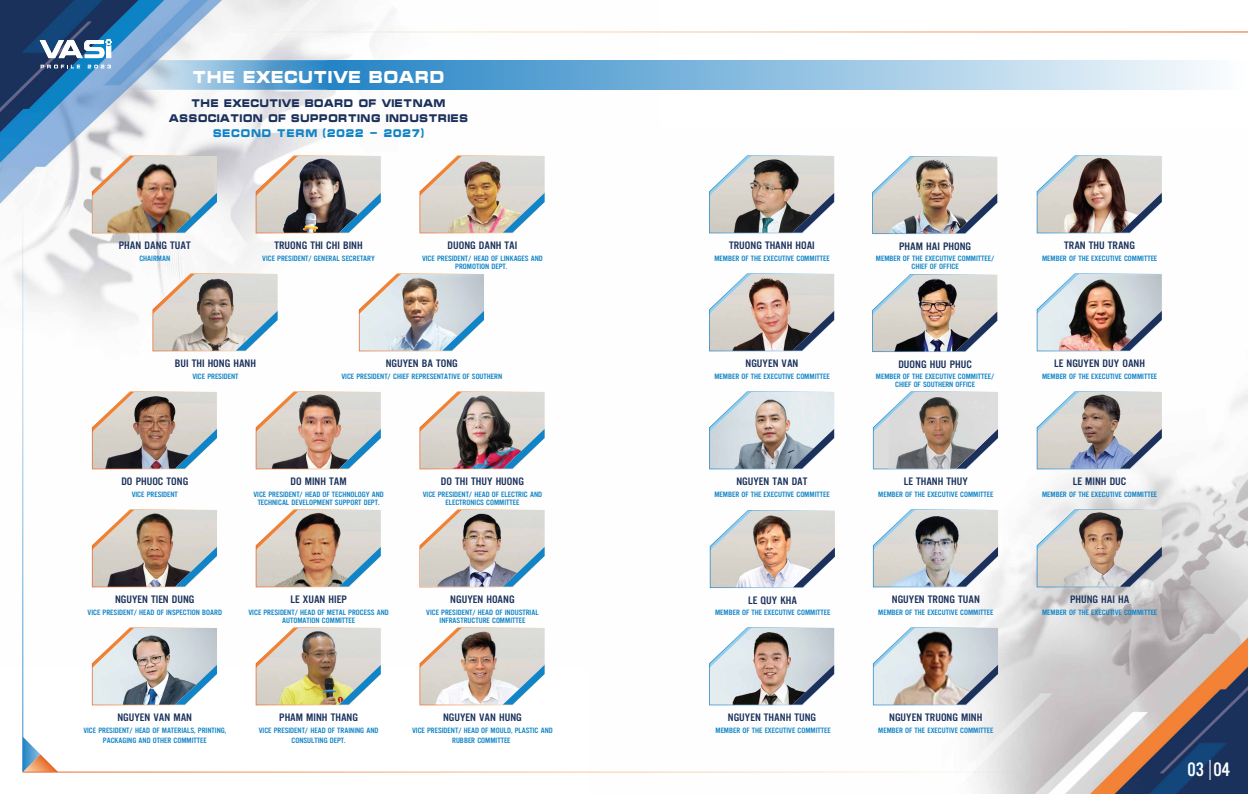
<style>
.page{position:relative;width:1248px;height:794px;background:#fff}
.page>*{position:absolute;margin:0;border:0;box-sizing:border-box;transform-origin:0 0}
.t1{font:20.2px "UTM Alter Gothic";color:#fff}
.t2{font:16.8px "UTM Micra";color:#fff;scale:.83 1}
.t3{font:11.3px "UTM Alter Gothic";color:#1b315c;scale:1.1 1}
.t4{font:10.8px/15px "UTM Micra";color:#1b315c;text-align:center;scale:.83 1}
.t5{font:10.8px "UTM Micra";letter-spacing:.03em;color:#1084c7;scale:.83 1}
.t6{font:8px/8px "UTM Alter Gothic";color:#1084c7;text-align:center;scale:1.1 1}
.s1{font-size:30.2px}
</style>
<div class="page">
<img style="left:590px;top:157px;width:657px;height:637px">
<img style="left:0;top:0;width:659px;height:668px">
<svg style="left:40px;top:39px;width:72px;height:19px"></svg>
<svg style="left:41px;top:65px;width:39px;height:3px"></svg>
<svg style="left:88px;top:65px;width:23px;height:3px"></svg>
<svg style="left:122px;top:60px;width:205px;height:30px;background:#80b3d9"></svg>
<div style="left:327px;top:60px;width:916px;height:30px;background:linear-gradient(to right,#2383c5,#fcfdfe)"></div>
<hr style="left:23px;top:771px;width:1017px;height:1px;background:#fff">
<hr style="left:22px;top:193px;width:1px;height:579px;background:#fff">
<svg style="left:23px;top:736px;width:35px;height:36px"></svg>
<hr style="left:231px;top:31px;width:1016px;height:1px;background:#fff">
<img style="left:872px;top:156px;width:125px;height:78px">
<img style="left:92px;top:509px;width:126px;height:78px">
<img style="left:92px;top:391px;width:126px;height:78px">
<img style="left:709px;top:155px;width:125px;height:78px">
<img style="left:872px;top:274px;width:125px;height:78px">
<img style="left:256px;top:391px;width:125px;height:78px">
<img style="left:419px;top:391px;width:126px;height:78px">
<img style="left:419px;top:509px;width:126px;height:78px">
<img style="left:709px;top:510px;width:126px;height:78px">
<svg style="left:152px;top:273px;width:126px;height:78px;background:#c4bfb8"></svg>
<img style="left:359px;top:273px;width:125px;height:78px">
<img style="left:256px;top:155px;width:125px;height:78px">
<img style="left:419px;top:155px;width:126px;height:78px">
<img style="left:92px;top:155px;width:126px;height:78px">
<img style="left:1036px;top:391px;width:126px;height:78px">
<svg style="left:1036px;top:509px;width:126px;height:78px;background:#c4beb9"></svg>
<svg style="left:872px;top:391px;width:126px;height:78px"></svg>
<img style="left:888px;top:392px;width:99px;height:76px">
<svg style="left:872px;top:509px;width:126px;height:78px;background:#bec1c2"></svg>
<img style="left:872px;top:627px;width:126px;height:78px">
<img style="left:419px;top:627px;width:126px;height:78px">
<img style="left:709px;top:391px;width:125px;height:78px">
<svg style="left:709px;top:627px;width:125px;height:78px;background:#bfbfc1"></svg>
<img style="left:256px;top:509px;width:125px;height:78px">
<img style="left:92px;top:627px;width:126px;height:78px">
<img style="left:1036px;top:155px;width:126px;height:78px">
<img style="left:1036px;top:273px;width:126px;height:78px">
<img style="left:256px;top:627px;width:125px;height:78px">
<img style="left:709px;top:273px;width:125px;height:78px">
<h2 class="t2" style="left:192px;top:63px;width:306px">THE EXECUTIVE BOARD</h2>
<h3 class="t4" style="left:169px;top:94px;width:362px">THE EXECUTIVE BOARD OF VIETNAM<br>ASSOCIATION OF SUPPORTING INDUSTRIES</h3>
<h3 class="t5" style="left:213px;top:124px;width:257px">SECOND TERM (2022 - 2027)</h3>
<h3 class="t3" style="left:119px;top:238px;width:67px">PHAN DANG TUAT</h3>
<p class="t6" style="left:139px;top:254px;width:30px">CHAIRMAN</p>
<h3 class="t3" style="left:274px;top:238px;width:82px">TRUONG THI CHI BINH</h3>
<p class="t6" style="left:262px;top:254px;width:104px">VICE PRESIDENT/ GENERAL SECRETARY</p>
<h3 class="t3" style="left:447px;top:238px;width:65px">DUONG DANH TAI</h3>
<p class="t6" style="left:422px;top:254px;width:111px">VICE PRESIDENT/ HEAD OF LINKAGES AND<br>PROMOTION DEPT.</p>
<h3 class="t3" style="left:729px;top:238px;width:79px">TRUONG THANH HOAI</h3>
<p class="t6" style="left:714px;top:254px;width:106px">MEMBER OF THE EXECUTIVE COMMITTEE</p>
<h3 class="t3" style="left:899px;top:239px;width:67px">PHAM HAI PHONG</h3>
<p class="t6" style="left:875px;top:254px;width:109px">MEMBER OF THE EXECUTIVE COMMITTEE/<br>CHIEF OF OFFICE</p>
<h3 class="t3" style="left:1064px;top:238px;width:66px">TRAN THU TRANG</h3>
<p class="t6" style="left:1041px;top:254px;width:106px">MEMBER OF THE EXECUTIVE COMMITTEE</p>
<h3 class="t3" style="left:175px;top:356px;width:75px">BUI THI HONG HANH</h3>
<p class="t6" style="left:192px;top:371px;width:44px">VICE PRESIDENT</p>
<h3 class="t3" style="left:386px;top:356px;width:67px">NGUYEN BA TONG</h3>
<p class="t6" style="left:341px;top:371px;width:148px">VICE PRESIDENT/ CHIEF REPRESENTATIVE OF SOUTHERN</p>
<h3 class="t3" style="left:745px;top:356px;width:50px">NGUYEN VAN</h3>
<p class="t6" style="left:714px;top:371px;width:106px">MEMBER OF THE EXECUTIVE COMMITTEE</p>
<h3 class="t3" style="left:898px;top:357px;width:68px">DUONG HUU PHUC</h3>
<p class="t6" style="left:875px;top:372px;width:109px">MEMBER OF THE EXECUTIVE COMMITTEE/<br>CHIEF OF SOUTHERN OFFICE</p>
<h3 class="t3" style="left:1054px;top:356px;width:84px">LE NGUYEN DUY OANH</h3>
<p class="t6" style="left:1041px;top:371px;width:106px">MEMBER OF THE EXECUTIVE COMMITTEE</p>
<h3 class="t3" style="left:121px;top:474px;width:62px">DO PHUOC TONG</h3>
<p class="t6" style="left:132px;top:489px;width:44px">VICE PRESIDENT</p>
<h3 class="t3" style="left:290px;top:474px;width:53px">DO MINH TAM</h3>
<p class="t6" style="left:253px;top:489px;width:120px">VICE PRESIDENT/ HEAD OF TECHNOLOGY AND<br>TECHNICAL DEVELOPMENT SUPPORT DEPT.</p>
<h3 class="t3" style="left:441px;top:474px;width:77px">DO THI THUY HUONG</h3>
<p class="t6" style="left:423px;top:489px;width:110px">VICE PRESIDENT/ HEAD OF ELECTRIC AND<br>ELECTRONICS COMMITTEE</p>
<h3 class="t3" style="left:736px;top:474px;width:66px">NGUYEN TAN DAT</h3>
<p class="t6" style="left:714px;top:489px;width:106px">MEMBER OF THE EXECUTIVE COMMITTEE</p>
<h3 class="t3" style="left:903px;top:474px;width:60px">LE THANH THUY</h3>
<p class="t6" style="left:878px;top:489px;width:106px">MEMBER OF THE EXECUTIVE COMMITTEE</p>
<h3 class="t3" style="left:1072px;top:474px;width:50px">LE MINH DUC</h3>
<p class="t6" style="left:1041px;top:489px;width:106px">MEMBER OF THE EXECUTIVE COMMITTEE</p>
<h3 class="t3" style="left:115px;top:592px;width:74px">NGUYEN TIEN DUNG</h3>
<p class="t6" style="left:88px;top:607px;width:124px">VICE PRESIDENT/ HEAD OF INSPECTION BOARD</p>
<h3 class="t3" style="left:290px;top:592px;width:53px">LE XUAN HIEP</h3>
<p class="t6" style="left:248px;top:607px;width:129px">VICE PRESIDENT/ HEAD OF METAL PROCESS AND<br>AUTOMATION COMMITTEE</p>
<h3 class="t3" style="left:450px;top:592px;width:60px">NGUYEN HOANG</h3>
<p class="t6" style="left:426px;top:607px;width:104px">VICE PRESIDENT/ HEAD OF INDUSTRIAL<br>INFRASTRUCTURE COMMITTEE</p>
<h3 class="t3" style="left:748px;top:593px;width:46px">LE QUY KHA</h3>
<p class="t6" style="left:715px;top:608px;width:106px">MEMBER OF THE EXECUTIVE COMMITTEE</p>
<h3 class="t3" style="left:891px;top:592px;width:81px">NGUYEN TRONG TUAN</h3>
<p class="t6" style="left:878px;top:607px;width:106px">MEMBER OF THE EXECUTIVE COMMITTEE</p>
<h3 class="t3" style="left:1069px;top:592px;width:55px">PHUNG HAI HA</h3>
<p class="t6" style="left:1041px;top:607px;width:106px">MEMBER OF THE EXECUTIVE COMMITTEE</p>
<h3 class="t3" style="left:117px;top:710px;width:69px">NGUYEN VAN MAN</h3>
<p class="t6" style="left:83px;top:724px;width:131px;line-height:10px">VICE PRESIDENT/ HEAD OF MATERIALS, PRINTING,<br>PACKAGING AND OTHER COMMITTEE</p>
<h3 class="t3" style="left:279px;top:710px;width:73px">PHAM MINH THANG</h3>
<p class="t6" style="left:259px;top:724px;width:110px;line-height:10px">VICE PRESIDENT/ HEAD OF TRAINING AND<br>CONSULTING DEPT.</p>
<h3 class="t3" style="left:443px;top:710px;width:73px">NGUYEN VAN HUNG</h3>
<p class="t6" style="left:412px;top:724px;width:129px;line-height:10px">VICE PRESIDENT/ HEAD OF MOULD, PLASTIC AND<br>RUBBER COMMITTEE</p>
<h3 class="t3" style="left:728px;top:710px;width:82px">NGUYEN THANH TUNG</h3>
<p class="t6" style="left:715px;top:725px;width:106px">MEMBER OF THE EXECUTIVE COMMITTEE</p>
<h3 class="t3" style="left:889px;top:710px;width:86px">NGUYEN TRUONG MINH</h3>
<p class="t6" style="left:878px;top:725px;width:106px">MEMBER OF THE EXECUTIVE COMMITTEE</p>
<h1 class="t1" style="left:1187px;top:755px;width:44px">03 <span class="s1">I</span> 04</h1>
</div>
